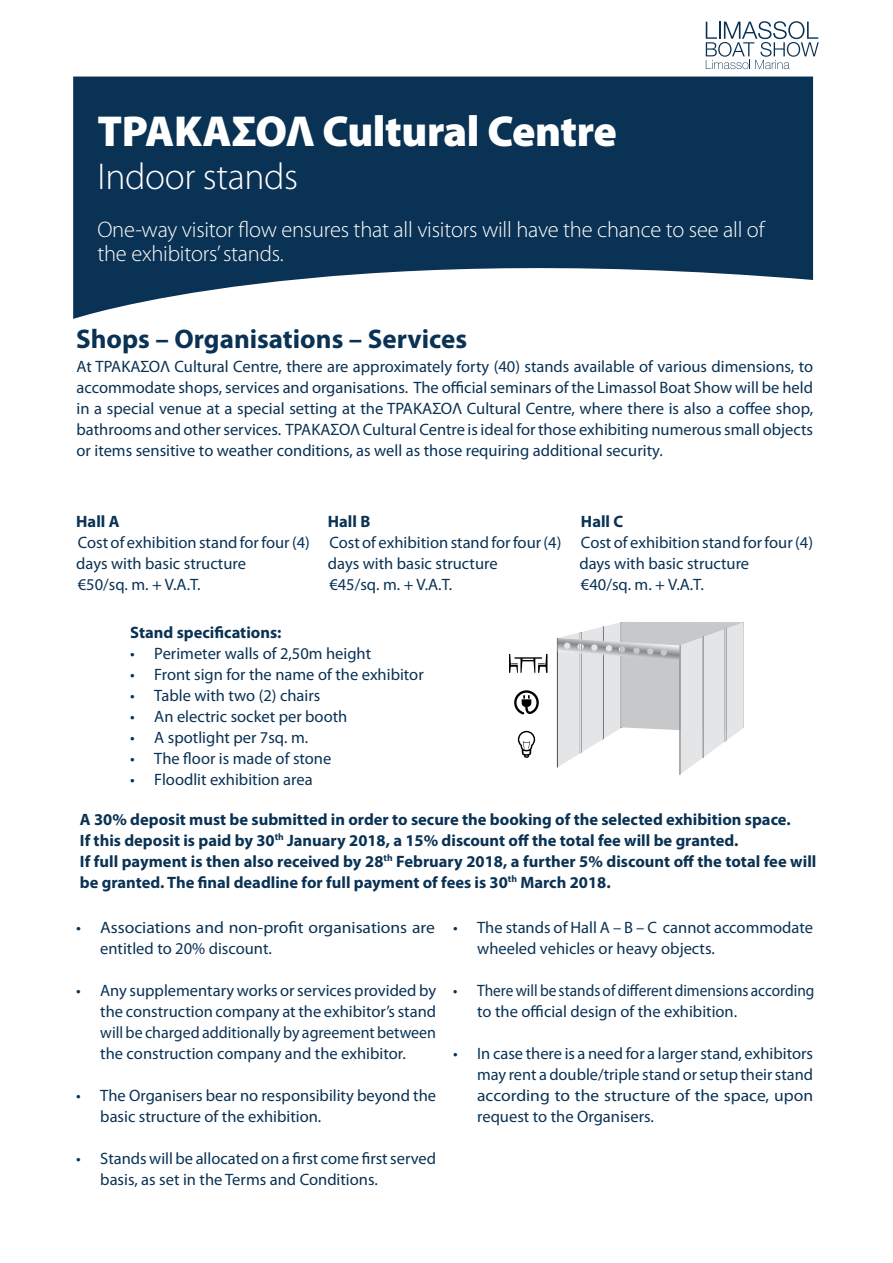
<style>
.page{position:relative;width:893px;height:1263px;background:#fff}
.page>*{position:absolute;margin:0;border:0;box-sizing:border-box;transform-origin:0 0}
.t1{font:900 43.5px "Myriad Pro";letter-spacing:-.01em;color:#fff}
.t2{font:300 37.5px "Myriad Pro";letter-spacing:-.01em;color:#fff}
.t3{font:700 27px "Myriad Pro";color:#0a3254}
.t4{font:300 22.5px/24px "Myriad Pro";letter-spacing:-.01em;color:#fff}
.t5{font:16.5px/21px "Myriad Pro";color:#0a3254}
.t6{font:700 16.5px/21px "Myriad Pro";color:#0a3254}
.t7{font:16.5px/21px "Myriad Pro";color:#0a3254;scale:.93 1}
.t8{font:16.5px/21px "Myriad Pro";color:#0a3254;scale:1.06 1}
</style>
<div class="page">
<svg style="left:73px;top:77px;width:740px;height:242px;fill:#0a3254"></svg>
<svg style="left:706px;top:21px;width:113px;height:48px"></svg>
<svg style="left:557px;top:622px;width:187px;height:153px"></svg>
<svg style="left:509px;top:654px;width:38px;height:19px"></svg>
<svg style="left:514px;top:690px;width:25px;height:24px"></svg>
<svg style="left:518px;top:731px;width:17px;height:27px"></svg>
<h1 class="t1" style="left:97px;top:102px;width:521px">ΤΡΑΚΑΣΟΛ Cultural Centre</h1>
<h2 class="t2" style="left:97px;top:154px;width:202px">Indoor stands</h2>
<h3 class="t4" style="left:97px;top:217px;width:669px">One-way visitor flow ensures that all visitors will have the chance to see all of the exhibitors’ stands.</h3>
<h3 class="t3" style="left:76px;top:321px;width:392px">Shops – Organisations – Services</h3>
<p class="t5" style="left:77px;top:355px;width:738px;text-align:justify">At ΤΡΑΚΑΣΟΛ Cultural Centre, there are approximately forty (40) stands available of various dimensions, to accommodate shops, services and organisations. The official seminars of the Limassol Boat Show will be held in a special venue at a special setting at the ΤΡΑΚΑΣΟΛ Cultural Centre, where there is also a coffee shop, bathrooms and other services. ΤΡΑΚΑΣΟΛ Cultural Centre is ideal for those exhibiting numerous small objects or items sensitive to weather conditions, as well as those requiring additional security.</p>
<p class="t6" style="left:76px;top:510px;width:45px">Hall A</p>
<p class="t5" style="left:76px;top:532px;width:235px">Cost of exhibition stand for four (4) days with basic structure<br>€50/sq. m. + V.A.T.</p>
<p class="t6" style="left:328px;top:510px;width:44px">Hall B</p>
<p class="t5" style="left:328px;top:532px;width:235px">Cost of exhibition stand for four (4) days with basic structure<br>€45/sq. m. + V.A.T.</p>
<p class="t6" style="left:130px;top:621px;width:153px">Stand specifications:</p>
<p class="t5" style="left:130px;top:643px;width:242px">• Perimeter walls of 2,50m height</p>
<p class="t5" style="left:130px;top:664px;width:295px">• Front sign for the name of the exhibitor</p>
<p class="t5" style="left:130px;top:685px;width:192px">• Table with two (2) chairs</p>
<p class="t5" style="left:130px;top:706px;width:219px">• An electric socket per booth</p>
<p class="t5" style="left:130px;top:727px;width:179px">• A spotlight per 7sq. m.</p>
<p class="t5" style="left:130px;top:748px;width:203px">• The floor is made of stone</p>
<p class="t5" style="left:130px;top:769px;width:184px">• Floodlit exhibition area</p>
<p class="t6" style="left:581px;top:510px;width:44px">Hall C</p>
<p class="t5" style="left:579px;top:532px;width:235px">Cost of exhibition stand for four (4) days with basic structure<br>€40/sq. m. + V.A.T.</p>
<p class="t6" style="left:80px;top:808px;width:738px">A 30% deposit must be submitted in order to secure the booking of the selected exhibition space.<br>If this deposit is paid by 30<sup>th</sup> January 2018, a 15% discount off the total fee will be granted.<br>If full payment is then also received by 28<sup>th</sup> February 2018, a further 5% discount off the total fee will be granted. The final deadline for full payment of fees is 30<sup>th</sup> March 2018.</p>
<p class="t8" style="left:100px;top:917px;width:317px;text-indent:-24px">• Associations and non-profit organisations are entitled to 20% discount.</p>
<p class="t5" style="left:100px;top:980px;width:337px;text-align:justify;text-indent:-24px">• Any supplementary works or services provided by the construction company at the exhibitor’s stand will be charged additionally by agreement between the construction company and the exhibitor.</p>
<p class="t5" style="left:100px;top:1085px;width:337px;text-indent:-24px">• The Organisers bear no responsibility beyond the basic structure of the exhibition.</p>
<p class="t5" style="left:100px;top:1148px;width:337px;text-indent:-24px">• Stands will be allocated on a first come first served basis, as set in the Terms and Conditions.</p>
<p class="t5" style="left:477px;top:917px;width:337px;text-indent:-24px">• The stands of Hall A – B – C cannot accommodate wheeled vehicles or heavy objects.</p>
<p class="t7" style="left:477px;top:980px;width:364px;text-indent:-24px">• There will be stands of different dimensions according to the official design of the exhibition.</p>
<p class="t5" style="left:477px;top:1043px;width:337px;text-align:justify;text-indent:-24px">• In case there is a need for a larger stand, exhibitors may rent a double/triple stand or setup their stand according to the structure of the space, upon request to the Organisers.</p>
</div>
